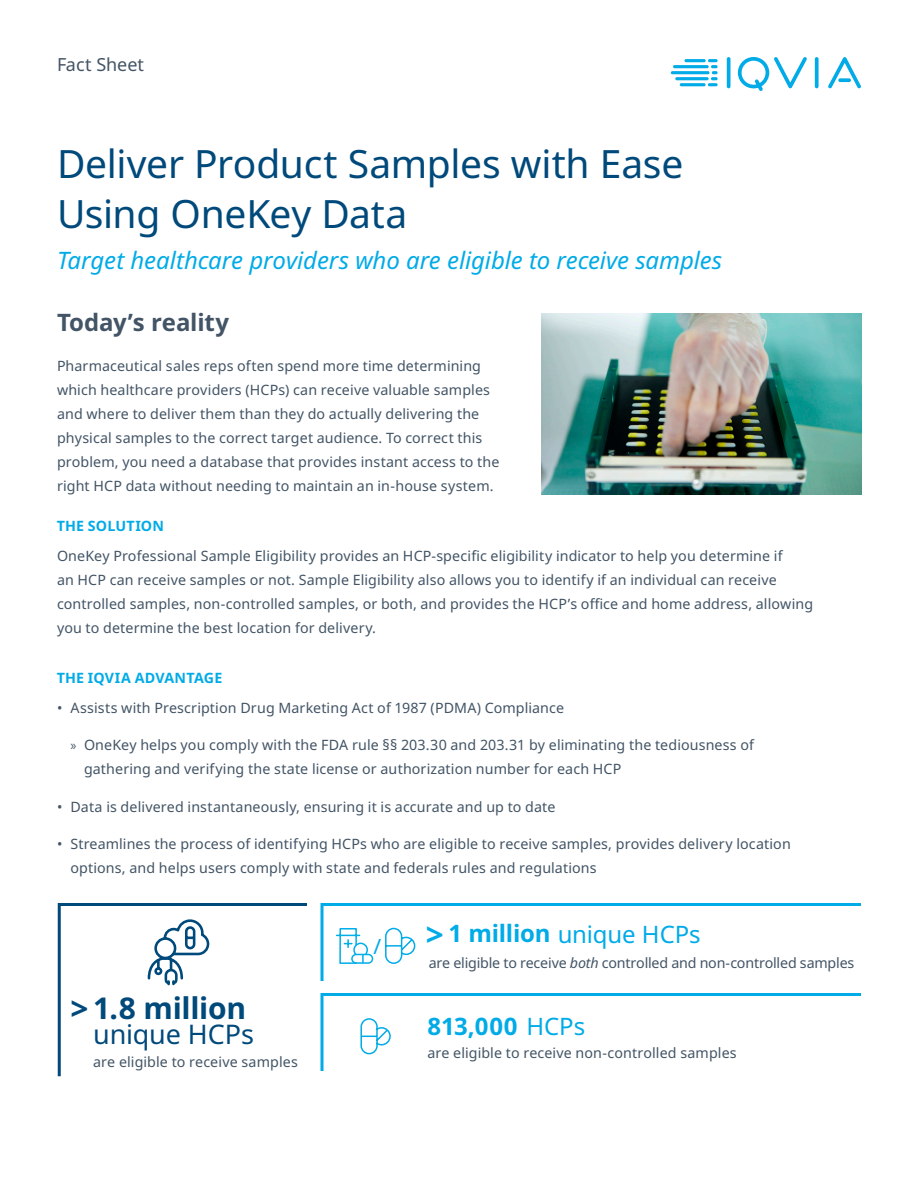
<style>
.page{position:relative;width:918px;height:1188px;background:#fff}
.page>*{position:absolute;margin:0;border:0;box-sizing:border-box;transform-origin:0 0}
.t1{font:39px "Noto Sans";letter-spacing:-.01em;color:#00497b}
.t2{font:700 31.5px "Noto Sans";color:#00abe7}
.t3{font:700 30px "Noto Sans";letter-spacing:-.01em;color:#00497b}
.t4{font:27px "Noto Sans";letter-spacing:-.005em;color:#00497b}
.Title_subhead{font:italic 24px "Noto Sans";letter-spacing:-.005em;color:#00abe7}
.t5{font:24px "Noto Sans";letter-spacing:-.005em;color:#00abe7}
.Section_heading{font:700 24px "Noto Sans";letter-spacing:-.005em;color:#425465}
.t6{font:700 24px "Noto Sans";letter-spacing:.015em;color:#00abe7}
.t7{font:21px "Noto Sans";color:#00abe7}
.t8{font:18px "Noto Sans";color:#425465}
.Body_copy_-_Space{font:14.25px/24px "Noto Sans";letter-spacing:.01em;color:#425465}
.Body_copy_-_Space-2{font:14.25px "Noto Sans";letter-spacing:-.015em;color:#425465}
.Body_copy_-_Space-3{font:700 14.25px "Noto Sans";letter-spacing:.01em;color:#00abe7}
.s1{font-family:"Myriad Pro"}
.s2{font-size:31.5px}
.s3{font-weight:700}
.s4{font-style:italic}
.s5{font-weight:400}
</style>
<div class="page">
<hr style="left:727px;top:57px;width:3px;height:31px;background:#00abe7;border-radius:2px">
<svg style="left:815px;top:57px;width:4px;height:31px"></svg>
<svg style="left:737px;top:57px;width:70px;height:34px"></svg>
<svg style="left:828px;top:57px;width:33px;height:32px"></svg>
<hr style="left:680px;top:83px;width:26px;height:3px;background:#00abe7;border-radius:2px">
<svg style="left:708px;top:59px;width:10px;height:27px"></svg>
<hr style="left:675px;top:77px;width:34px;height:3px;background:#00abe7;border-radius:2px">
<hr style="left:671px;top:71px;width:39px;height:3px;background:#00abe7;border-radius:2px">
<hr style="left:673px;top:65px;width:36px;height:3px;background:#00abe7;border-radius:2px">
<hr style="left:684px;top:59px;width:22px;height:3px;background:#00abe7;border-radius:2px">
<img style="left:542px;top:314px;width:319px;height:181px">
<svg style="left:57px;top:903px;width:250px;height:174px"></svg>
<svg style="left:320px;top:903px;width:541px;height:78px"></svg>
<svg style="left:320px;top:993px;width:541px;height:78px"></svg>
<svg style="left:146px;top:918px;width:65px;height:69px"></svg>
<svg style="left:335px;top:927px;width:81px;height:144px"></svg>
<p class="t8" style="left:57px;top:54px;width:89px">Fact Sheet</p>
<p class="t1" style="left:57px;top:142px;width:628px">Deliver Product Samples with Ease</p>
<p class="t1" style="left:57px;top:191px;width:352px">Using OneKey Data</p>
<p class="Title_subhead" style="left:57px;top:243px;width:667px">Target healthcare providers who are eligible to receive samples</p>
<p class="Section_heading" style="left:57px;top:309px;width:174px">Today’s reality</p>
<p class="Body_copy_-_Space" style="left:57px;top:354px;width:444px">Pharmaceutical sales reps often spend more time determining which healthcare providers (HCPs) can receive valuable samples and where to deliver them than they do actually delivering the physical samples to the correct target audience. To correct this problem, you need a database that provides instant access to the right HCP data without needing to maintain an in-house system.</p>
<p class="Body_copy_-_Space-3" style="left:57px;top:518px;width:109px">THE SOLUTION</p>
<p class="Body_copy_-_Space" style="left:57px;top:545px;width:758px">OneKey Professional Sample Eligibility provides an HCP-specific eligibility indicator to help you determine if<br>an HCP can receive samples or not. Sample Eligibility also allows you to identify if an individual can receive controlled samples, non-controlled samples, or both, and provides the HCP’s office and home address, allowing you to determine the best location for delivery.</p>
<p class="Body_copy_-_Space-3" style="left:57px;top:669px;width:167px">THE IQVIA ADVANTAGE</p>
<p class="Body_copy_-_Space" style="left:57px;top:696px;width:509px">• Assists with Prescription Drug Marketing Act of 1987 (PDMA) Compliance</p>
<p class="Body_copy_-_Space" style="left:84px;top:734px;width:672px;text-indent:-14px"><span class="s1">»</span> OneKey helps you comply with the FDA rule §§ 203.30 and 203.31 by eliminating the tediousness of gathering and verifying the state license or authorization number for each HCP</p>
<p class="Body_copy_-_Space" style="left:57px;top:795px;width:500px">• Data is delivered instantaneously, ensuring it is accurate and up to date</p>
<p class="Body_copy_-_Space" style="left:71px;top:833px;width:722px;text-indent:-14px">• Streamlines the process of identifying HCPs who are eligible to receive samples, provides delivery location options, and helps users comply with state and federals rules and regulations</p>
<p class="t3" style="left:71px;top:991px;width:177px"><span class="s2">&gt;</span> 1.8 million</p>
<p class="t4" style="left:93px;top:1019px;width:162px">unique HCPs</p>
<p class="Body_copy_-_Space" style="left:93px;top:1050px;width:206px">are eligible to receive samples</p>
<p class="t7" style="left:373px;top:934px;width:9px">/</p>
<p class="t5" style="left:448px;top:920px;width:254px"><span class="s3">1 million</span> unique HCPs</p>
<p class="t2" style="left:426px;top:917px;width:20px">&gt;</p>
<p class="Body_copy_-_Space-2" style="left:429px;top:954px;width:427px">are eligible to receive <span class="s4">both</span> controlled and non-controlled samples</p>
<p class="t6" style="left:427px;top:1012px;width:159px">813,000 <span class="s5">HCPs</span></p>
<p class="Body_copy_-_Space" style="left:427px;top:1041px;width:311px">are eligible to receive non-controlled samples</p>
</div>
